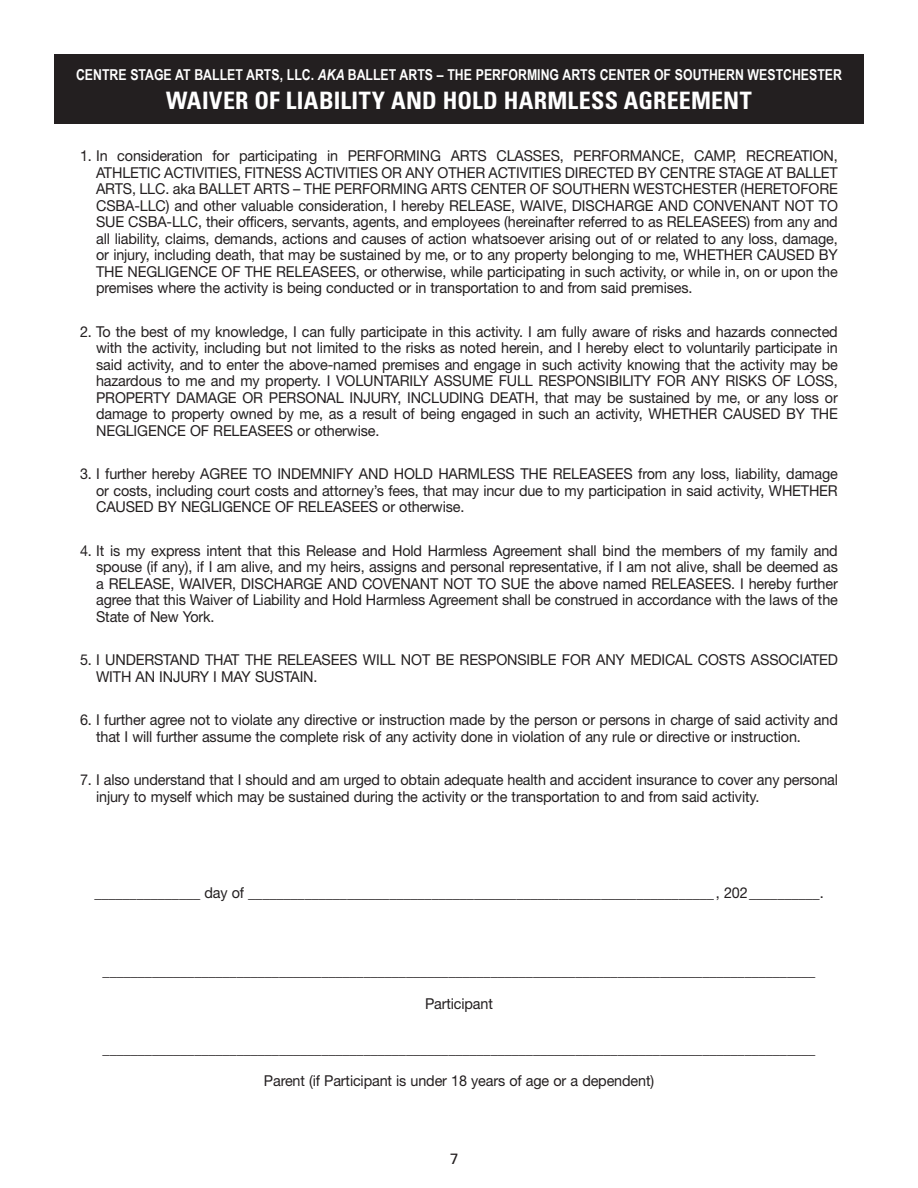
<style>
.page{position:relative;width:918px;height:1188px;background:#fff}
.page>*{position:absolute;margin:0;border:0;box-sizing:border-box;transform-origin:0 0}
.t1{font:700 condensed 24px "Univers LT Std";letter-spacing:.01em;color:#fff}
.t2{font:15px/16.5px "Helvetica Neue LT Std";letter-spacing:-.01em;color:#231f20;text-align:justify;scale:.96 1}
.t3{font:700 15px "Arial Narrow";color:#fff}
.t4{font:15px "Univers LT Std";color:#231f20}
.s1{font-style:italic}
</style>
<div class="page">
<div style="left:54px;top:54px;width:810px;height:69px;background:#231f20"></div>
<p class="t3" style="left:76px;top:63px;width:767px">CENTRE STAGE AT BALLET ARTS, LLC. <span class="s1">AKA</span> BALLET ARTS – THE PERFORMING ARTS CENTER OF SOUTHERN WESTCHESTER</p>
<h1 class="t1" style="left:166px;top:85px;width:587px">WAIVER OF LIABILITY AND HOLD HARMLESS AGREEMENT</h1>
<p class="t2" style="left:96px;top:147px;width:774px;text-indent:-16px">1. In consideration for participating in PERFORMING ARTS CLASSES, PERFORMANCE, CAMP, RECREATION, ATHLETIC ACTIVITIES, FITNESS ACTIVITIES OR ANY OTHER ACTIVITIES DIRECTED BY CENTRE STAGE AT BALLET ARTS, LLC. aka BALLET ARTS – THE PERFORMING ARTS CENTER OF SOUTHERN WESTCHESTER (HERETOFORE CSBA-LLC) and other valuable consideration, I hereby RELEASE, WAIVE, DISCHARGE AND CONVENANT NOT TO SUE CSBA-LLC, their officers, servants, agents, and employees (hereinafter referred to as RELEASEES) from any and all liability, claims, demands, actions and causes of action whatsoever arising out of or related to any loss, damage, or injury, including death, that may be sustained by me, or to any property belonging to me, WHETHER CAUSED BY THE NEGLIGENCE OF THE RELEASEES, or otherwise, while participating in such activity, or while in, on or upon the premises where the activity is being conducted or in transportation to and from said premises.</p>
<p class="t2" style="left:96px;top:323px;width:774px;text-indent:-16px">2. To the best of my knowledge, I can fully participate in this activity. I am fully aware of risks and hazards connected with the activity, including but not limited to the risks as noted herein, and I hereby elect to voluntarily participate in said activity, and to enter the above-named premises and engage in such activity knowing that the activity may be hazardous to me and my property. I VOLUNTARILY ASSUME FULL RESPONSIBILITY FOR ANY RISKS OF LOSS, PROPERTY DAMAGE OR PERSONAL INJURY, INCLUDING DEATH, that may be sustained by me, or any loss or damage to property owned by me, as a result of being engaged in such an activity, WHETHER CAUSED BY THE NEGLIGENCE OF RELEASEES or otherwise.</p>
<p class="t2" style="left:96px;top:465px;width:774px;text-indent:-16px">3. I further hereby AGREE TO INDEMNIFY AND HOLD HARMLESS THE RELEASEES from any loss, liability, damage or costs, including court costs and attorney’s fees, that may incur due to my participation in said activity, WHETHER CAUSED BY NEGLIGENCE OF RELEASEES or otherwise.</p>
<p class="t2" style="left:96px;top:542px;width:774px;text-indent:-16px">4. It is my express intent that this Release and Hold Harmless Agreement shall bind the members of my family and spouse (if any), if I am alive, and my heirs, assigns and personal representative, if I am not alive, shall be deemed as a RELEASE, WAIVER, DISCHARGE AND COVENANT NOT TO SUE the above named RELEASEES. I hereby further agree that this Waiver of Liability and Hold Harmless Agreement shall be construed in accordance with the laws of the State of New York.</p>
<p class="t2" style="left:96px;top:651px;width:774px;text-indent:-16px">5. I UNDERSTAND THAT THE RELEASEES WILL NOT BE RESPONSIBLE FOR ANY MEDICAL COSTS ASSOCIATED<br>WITH AN INJURY I MAY SUSTAIN.</p>
<p class="t2" style="left:96px;top:711px;width:774px;text-indent:-16px">6. I further agree not to violate any directive or instruction made by the person or persons in charge of said activity and that I will further assume the complete risk of any activity done in violation of any rule or directive or instruction.</p>
<p class="t2" style="left:96px;top:771px;width:774px;text-indent:-16px">7. I also understand that I should and am urged to obtain adequate health and accident insurance to cover any personal injury to myself which may be sustained during the activity or the transportation to and from said activity.</p>
<p class="t2" style="left:94px;top:884px;width:761px">_______________ day of __________________________________________________________________, 202__________.</p>
<p class="t2" style="left:103px;top:954px;width:744px;line-height:32.7px;text-align:center">_____________________________________________________________________________________________________<br>Participant</p>
<p class="t2" style="left:103px;top:1032px;width:744px;line-height:32.7px;text-align:center">_____________________________________________________________________________________________________<br>Parent (if Participant is under 18 years of age or a dependent)</p>
<p class="t4" style="left:450px;top:1150px;width:10px">7</p>
</div>
